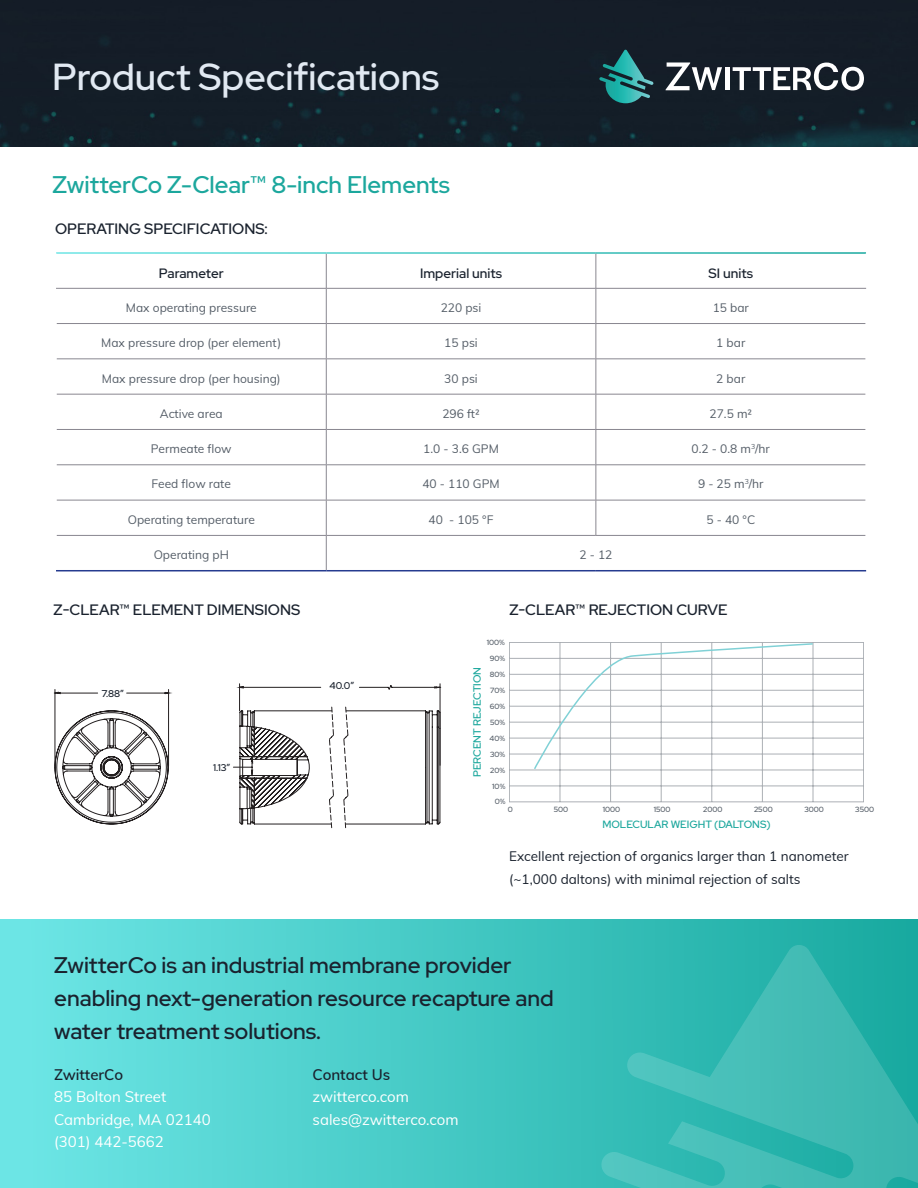
<style>
.page{position:relative;width:918px;height:1188px;background:#fff}
.page>*{position:absolute;margin:0;border:0;box-sizing:border-box;transform-origin:0 0}
.t1{font:500 37.5px "Red Hat Display";color:#e1e9f2}
.t2{font:500 24px "Red Hat Display";color:#1ca79d}
.t3{font:500 22.5px/33px "Red Hat Display";color:#1a222e}
.t4{font:15px "Mulish";color:#fff}
.t5{font:500 15px "Red Hat Display";color:#1a222e}
.t6{font:600 15px "Mulish";color:#1a222e}
.t7{font:13.5px/22.5px "Mulish";color:#1a222e}
.t8{font:500 13.5px "Red Hat Display";color:#1a222e}
.t9{font:12px "Mulish";color:#555e68}
.t10{font:500 10.5px "Red Hat Display";color:#1ca79d}
.t11{font:500 9.75px "Red Hat Display";color:#1a222e}
.t12{font:500 7.5px "Red Hat Display";color:#555e68}
</style>
<div class="page">
<div style="left:0;top:919px;width:918px;height:269px;background:linear-gradient(to right,#6ee7e7,#18a99f)"></div>
<svg style="left:601px;top:945px;width:317px;height:243px;background:#35b8b1"></svg>
<div style="left:0;top:0;width:918px;height:147px;background:#141d28"></div>
<svg style="left:599px;top:50px;width:55px;height:53px;background:#206265"></svg>
<hr style="left:725px;top:67px;width:4px;height:23px;background:#fff">
<svg style="left:733px;top:63px;width:131px;height:28px"></svg>
<svg style="left:666px;top:62px;width:56px;height:28px"></svg>
<hr style="left:326px;top:289px;width:1px;height:34px;background:#898790">
<hr style="left:596px;top:289px;width:1px;height:34px;background:#898790">
<hr style="left:57px;top:323px;width:269px;height:1px;background:#898790">
<hr style="left:326px;top:323px;width:270px;height:1px;background:#898790">
<hr style="left:326px;top:324px;width:1px;height:35px;background:#898790">
<hr style="left:596px;top:323px;width:269px;height:1px;background:#898790">
<hr style="left:596px;top:324px;width:1px;height:35px;background:#898790">
<hr style="left:57px;top:359px;width:269px;height:1px;background:#898790">
<hr style="left:326px;top:359px;width:270px;height:1px;background:#898790">
<hr style="left:326px;top:359px;width:1px;height:35px;background:#898790">
<hr style="left:596px;top:359px;width:269px;height:1px;background:#898790">
<hr style="left:596px;top:359px;width:1px;height:35px;background:#898790">
<hr style="left:57px;top:394px;width:269px;height:1px;background:#898790">
<hr style="left:326px;top:394px;width:270px;height:1px;background:#898790">
<hr style="left:326px;top:394px;width:1px;height:35px;background:#898790">
<hr style="left:596px;top:394px;width:269px;height:1px;background:#898790">
<hr style="left:596px;top:394px;width:1px;height:35px;background:#898790">
<hr style="left:57px;top:429px;width:269px;height:1px;background:#898790">
<hr style="left:326px;top:429px;width:270px;height:1px;background:#898790">
<hr style="left:326px;top:430px;width:1px;height:35px;background:#898790">
<hr style="left:596px;top:429px;width:269px;height:1px;background:#898790">
<hr style="left:596px;top:430px;width:1px;height:35px;background:#898790">
<hr style="left:57px;top:465px;width:269px;height:1px;background:#898790">
<hr style="left:326px;top:465px;width:270px;height:1px;background:#898790">
<hr style="left:326px;top:465px;width:1px;height:35px;background:#898790">
<hr style="left:596px;top:465px;width:269px;height:1px;background:#898790">
<hr style="left:596px;top:465px;width:1px;height:35px;background:#898790">
<hr style="left:57px;top:500px;width:269px;height:1px;background:#898790">
<hr style="left:326px;top:500px;width:270px;height:1px;background:#898790">
<hr style="left:326px;top:500px;width:1px;height:35px;background:#898790">
<hr style="left:596px;top:500px;width:269px;height:1px;background:#898790">
<hr style="left:596px;top:500px;width:1px;height:35px;background:#898790">
<hr style="left:57px;top:535px;width:269px;height:1px;background:#898790">
<hr style="left:326px;top:535px;width:270px;height:1px;background:#898790">
<hr style="left:326px;top:536px;width:1px;height:34px;background:#898790">
<hr style="left:596px;top:535px;width:269px;height:1px;background:#898790">
<hr style="left:56px;top:570px;width:270px;height:1px;background:#253b8f">
<hr style="left:326px;top:570px;width:270px;height:1px;background:#253b8f">
<hr style="left:596px;top:570px;width:270px;height:1px;background:#253b8f">
<hr style="left:326px;top:254px;width:1px;height:34px;background:#898790">
<hr style="left:596px;top:254px;width:1px;height:34px;background:#898790">
<hr style="left:56px;top:288px;width:270px;height:1px;background:#898790">
<hr style="left:326px;top:288px;width:270px;height:1px;background:#898790">
<hr style="left:596px;top:288px;width:270px;height:1px;background:#898790">
<svg style="left:509px;top:642px;width:355px;height:160px"></svg>
<svg style="left:533px;top:642px;width:281px;height:128px"></svg>
<svg style="left:54px;top:683px;width:387px;height:145px"></svg>
<p class="t1" style="left:52px;top:52px;width:389px">Product Specifications</p>
<p class="t2" style="left:53px;top:169px;width:399px">ZwitterCo Z-Clear™ 8-inch Elements</p>
<p class="t5" style="left:55px;top:219px;width:214px">OPERATING SPECIFICATIONS:</p>
<p class="t8" style="left:159px;top:264px;width:66px">Parameter</p>
<p class="t8" style="left:420px;top:264px;width:83px">Imperial units</p>
<p class="t8" style="left:709px;top:264px;width:46px">SI units</p>
<p class="t9" style="left:126px;top:299px;width:132px">Max operating pressure</p>
<p class="t9" style="left:441px;top:299px;width:42px">220 psi</p>
<p class="t9" style="left:713px;top:299px;width:38px">15 bar</p>
<p class="t9" style="left:101px;top:334px;width:182px">Max pressure drop (per element)</p>
<p class="t9" style="left:444px;top:334px;width:35px">15 psi</p>
<p class="t9" style="left:716px;top:334px;width:31px">1 bar</p>
<p class="t9" style="left:102px;top:369px;width:180px">Max pressure drop (per housing)</p>
<p class="t9" style="left:444px;top:369px;width:35px">30 psi</p>
<p class="t9" style="left:716px;top:369px;width:31px">2 bar</p>
<p class="t9" style="left:160px;top:405px;width:64px">Active area</p>
<p class="t9" style="left:442px;top:405px;width:39px">296 ft2</p>
<p class="t9" style="left:710px;top:405px;width:44px">27.5 m2</p>
<p class="t9" style="left:151px;top:440px;width:82px">Permeate flow</p>
<p class="t9" style="left:423px;top:440px;width:77px">1.0 - 3.6 GPM</p>
<p class="t9" style="left:692px;top:440px;width:80px">0.2 - 0.8 m<sup>3</sup>/hr</p>
<p class="t9" style="left:152px;top:475px;width:81px">Feed flow rate</p>
<p class="t9" style="left:422px;top:475px;width:79px">40 - 110 GPM</p>
<p class="t9" style="left:698px;top:475px;width:67px">9 - 25 m<sup>3</sup>/hr</p>
<p class="t9" style="left:128px;top:511px;width:129px">Operating temperature</p>
<p class="t9" style="left:429px;top:511px;width:66px">40 - 105 °F</p>
<p class="t9" style="left:706px;top:511px;width:50px">5 - 40 °C</p>
<p class="t9" style="left:154px;top:546px;width:77px">Operating pH</p>
<p class="t9" style="left:580px;top:546px;width:35px">2 - 12</p>
<p class="t5" style="left:54px;top:600px;width:248px">Z-CLEAR™️ ELEMENT DIMENSIONS</p>
<p class="t5" style="left:509px;top:600px;width:220px">Z-CLEAR™️ REJECTION CURVE</p>
<p class="t11" style="left:102px;top:687px;width:24px">7.88”</p>
<p class="t11" style="left:213px;top:761px;width:19px">1.13”</p>
<p class="t11" style="left:329px;top:680px;width:26px">40.0”</p>
<p class="t12" style="left:487px;top:638px;width:20px">100%</p>
<p class="t12" style="left:490px;top:654px;width:17px">90%</p>
<p class="t12" style="left:490px;top:670px;width:17px">80%</p>
<p class="t12" style="left:490px;top:686px;width:16px">70%</p>
<p class="t12" style="left:490px;top:701px;width:17px">60%</p>
<p class="t12" style="left:490px;top:717px;width:17px">50%</p>
<p class="t12" style="left:490px;top:733px;width:17px">40%</p>
<p class="t12" style="left:490px;top:749px;width:17px">30%</p>
<p class="t12" style="left:490px;top:765px;width:16px">20%</p>
<p class="t12" style="left:492px;top:781px;width:15px">10%</p>
<p class="t10" style="left:470px;top:777px;width:112px;rotate:-90deg">PERCENT REJECTION</p>
<p class="t12" style="left:495px;top:797px;width:12px">0%</p>
<p class="t12" style="left:508px;top:805px;width:7px">0</p>
<p class="t12" style="left:554px;top:805px;width:16px">500</p>
<p class="t12" style="left:603px;top:805px;width:19px">1000</p>
<p class="t12" style="left:654px;top:805px;width:18px">1500</p>
<p class="t12" style="left:703px;top:805px;width:21px">2000</p>
<p class="t12" style="left:754px;top:805px;width:20px">2500</p>
<p class="t12" style="left:804px;top:805px;width:21px">3000</p>
<p class="t12" style="left:855px;top:805px;width:20px">3500</p>
<p class="t10" style="left:602px;top:818px;width:170px">MOLECULAR WEIGHT (DALTONS)</p>
<p class="t7" style="left:509px;top:845px;width:341px">Excellent rejection of organics larger than 1 nanometer (~1,000 daltons) with minimal rejection of salts</p>
<p class="t3" style="left:54px;top:948px;width:501px">ZwitterCo is an industrial membrane provider enabling next-generation resource recapture and water treatment solutions.</p>
<p class="t6" style="left:54px;top:1064px;width:70px">ZwitterCo</p>
<p class="t4" style="left:54px;top:1086px;width:114px">85 Bolton Street</p>
<p class="t4" style="left:54px;top:1109px;width:158px">Cambridge, MA 02140</p>
<p class="t4" style="left:54px;top:1131px;width:111px">(301) 442-5662</p>
<p class="t6" style="left:313px;top:1064px;width:79px">Contact Us</p>
<p class="t4" style="left:313px;top:1086px;width:98px">zwitterco.com</p>
<p class="t4" style="left:313px;top:1109px;width:148px">sales@zwitterco.com</p>
</div>
